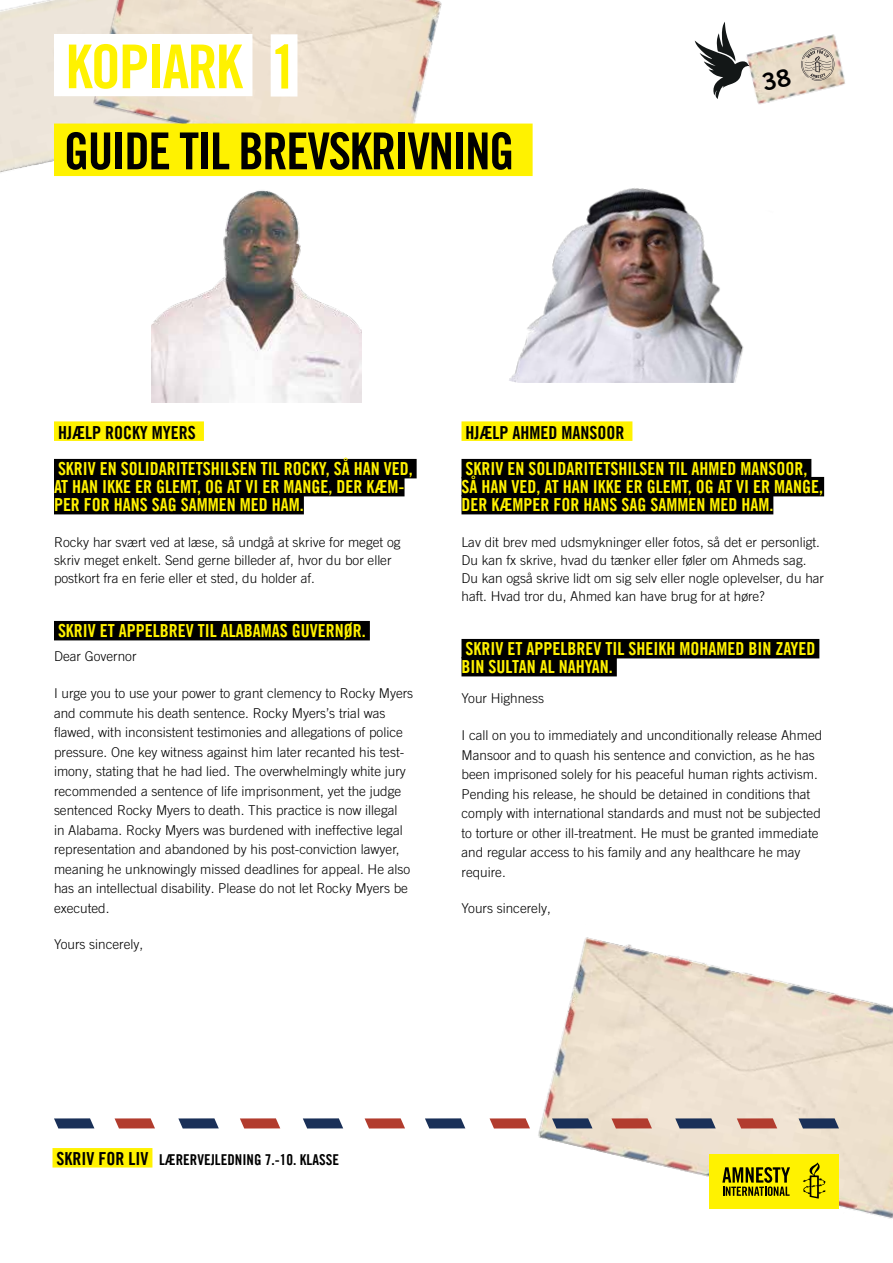
<style>
.page{position:relative;width:893px;height:1263px;background:#fff}
.page>*{position:absolute;margin:0;border:0;box-sizing:border-box;transform-origin:0 0}
.t1{font:60.45px "Amnesty Trade Gothic Bd Cn 20";letter-spacing:-.03em;color:#fff200}
.t2{font:51px "Amnesty Trade Gothic Bd Cn 20";letter-spacing:-.03em;color:#000}
.t3{font:18px/18px "Amnesty Trade Gothic Bd Cn 20";color:#fff200}
.t4{font:18px "Amnesty Trade Gothic Bd Cn 20";color:#000}
.t5{font:15px "Amnesty Trade Gothic Bd Cn 20";color:#000}
.t6{font:300 13.5px/19.5px "Amnesty Trade Gothic";color:#000}
.s1{font-size:18px}
</style>
<div class="page">
<img style="left:0;top:0;width:83px;height:177px">
<img style="left:83px;top:0;width:370px;height:177px">
<img style="left:526px;top:937px;width:367px;height:282px">
<img style="left:151px;top:190px;width:210px;height:213px">
<img style="left:509px;top:176px;width:235px;height:207px">
<div style="left:54px;top:34px;width:198px;height:62px;background:#fff"></div>
<svg style="left:303px;top:1118px;width:40px;height:10px"></svg>
<svg style="left:425px;top:1118px;width:40px;height:10px"></svg>
<svg style="left:552px;top:1118px;width:40px;height:10px"></svg>
<svg style="left:675px;top:1118px;width:41px;height:10px"></svg>
<svg style="left:798px;top:1118px;width:41px;height:10px"></svg>
<svg style="left:365px;top:1118px;width:40px;height:10px"></svg>
<svg style="left:490px;top:1118px;width:40px;height:10px"></svg>
<svg style="left:611px;top:1118px;width:41px;height:10px"></svg>
<svg style="left:737px;top:1118px;width:40px;height:10px"></svg>
<svg style="left:54px;top:1118px;width:40px;height:10px"></svg>
<svg style="left:178px;top:1118px;width:41px;height:10px"></svg>
<svg style="left:115px;top:1118px;width:40px;height:10px"></svg>
<svg style="left:240px;top:1118px;width:40px;height:10px"></svg>
<div style="left:271px;top:34px;width:26px;height:63px;background:#fff"></div>
<svg style="left:695px;top:22px;width:50px;height:77px"></svg>
<img style="left:745px;top:34px;width:100px;height:71px">
<svg style="left:801px;top:48px;width:33px;height:33px"></svg>
<div style="left:54px;top:124px;width:479px;height:52px;background:#fff200"></div>
<div style="left:54px;top:421px;width:150px;height:20px;background:#fff200"></div>
<div style="left:54px;top:459px;width:363px;height:19px;background:#000"></div>
<div style="left:54px;top:477px;width:351px;height:19px;background:#000"></div>
<div style="left:54px;top:495px;width:250px;height:19px;background:#000"></div>
<div style="left:54px;top:621px;width:316px;height:19px;background:#000"></div>
<div style="left:461px;top:421px;width:171px;height:20px;background:#fff200"></div>
<div style="left:461px;top:459px;width:350px;height:19px;background:#000"></div>
<div style="left:461px;top:477px;width:363px;height:19px;background:#000"></div>
<div style="left:461px;top:495px;width:312px;height:19px;background:#000"></div>
<div style="left:461px;top:639px;width:358px;height:19px;background:#000"></div>
<div style="left:461px;top:657px;width:156px;height:19px;background:#000"></div>
<div style="left:710px;top:1154px;width:129px;height:55px;background:#fff200"></div>
<svg style="left:803px;top:1162px;width:23px;height:36px"></svg>
<svg style="left:722px;top:1167px;width:68px;height:29px"></svg>
<div style="left:52px;top:1148px;width:100px;height:19px;background:#fff200"></div>
<svg style="left:761px;top:68px;width:31px;height:23px"></svg>
<h1 class="t1" style="left:66px;top:30px;width:233px">KOPIARK 1</h1>
<h2 class="t2" style="left:64px;top:120px;width:452px">GUIDE TIL BREVSKRIVNING</h2>
<h3 class="t4" style="left:58px;top:421px;width:139px">HJÆLP ROCKY MYERS</h3>
<h3 class="t3" style="left:54px;top:459px;width:360px">SKRIV EN SOLIDARITETSHILSEN TIL ROCKY, SÅ HAN VED,<br>AT HAN IKKE ER GLEMT, OG AT VI ER MANGE, DER KÆM-<br>PER FOR HANS SAG SAMMEN MED HAM.</h3>
<p class="t6" style="left:54px;top:533px;width:348px;line-height:18px">Rocky har svært ved at læse, så undgå at skrive for meget og skriv meget enkelt. Send gerne billeder af, hvor du bor eller postkort fra en ferie eller et sted, du holder af.</p>
<h3 class="t3" style="left:58px;top:621px;width:309px">SKRIV ET APPELBREV TIL ALABAMAS GUVERNØR.</h3>
<p class="t6" style="left:54px;top:646px;width:84px">Dear Governor</p>
<p class="t6" style="left:54px;top:683px;width:361px">I urge you to use your power to grant clemency to Rocky Myers and commute his death sentence. Rocky Myers’s trial was flawed, with inconsistent testimonies and allegations of police pressure. One key witness against him later recanted his test&shy;imony, stating that he had lied. The overwhelmingly white jury recommended a sentence of life imprisonment, yet the judge sentenced Rocky Myers to death. This practice is now illegal<br>in Alabama. Rocky Myers was burdened with ineffective legal representation and abandoned by his post-conviction lawyer, meaning he unknowingly missed deadlines for appeal. He also has an intellectual disability. Please do not let Rocky Myers be executed.</p>
<p class="t6" style="left:54px;top:934px;width:91px">Yours sincerely,</p>
<h3 class="t4" style="left:465px;top:421px;width:160px">HJÆLP AHMED MANSOOR</h3>
<h3 class="t3" style="left:461px;top:459px;width:363px">SKRIV EN SOLIDARITETSHILSEN TIL AHMED MANSOOR,<br>SÅ HAN VED, AT HAN IKKE ER GLEMT, OG AT VI ER MANGE,<br>DER KÆMPER FOR HANS SAG SAMMEN MED HAM.</h3>
<p class="t6" style="left:461px;top:533px;width:364px;line-height:18px">Lav dit brev med udsmykninger eller fotos, så det er personligt.<br>Du kan fx skrive, hvad du tænker eller føler om Ahmeds sag.<br>Du kan også skrive lidt om sig selv eller nogle oplevelser, du har haft. Hvad tror du, Ahmed kan have brug for at høre?</p>
<h3 class="t3" style="left:461px;top:639px;width:355px">SKRIV ET APPELBREV TIL SHEIKH MOHAMED BIN ZAYED<br>BIN SULTAN AL NAHYAN.</h3>
<p class="t6" style="left:461px;top:688px;width:84px">Your Highness</p>
<p class="t6" style="left:461px;top:725px;width:362px">I call on you to immediately and unconditionally release Ahmed Mansoor and to quash his sentence and conviction, as he has been imprisoned solely for his peaceful human rights activism.<br>Pending his release, he should be detained in conditions that comply with international standards and must not be subjected to torture or other ill-treatment. He must be granted immediate and regular access to his family and any healthcare he may require.</p>
<p class="t6" style="left:461px;top:898px;width:91px">Yours sincerely,</p>
<p class="t5" style="left:56px;top:1151px;width:284px"><span class="s1">SKRIV FOR LIV</span> LÆRERVEJLEDNING 7.-10. KLASSE</p>
</div>
